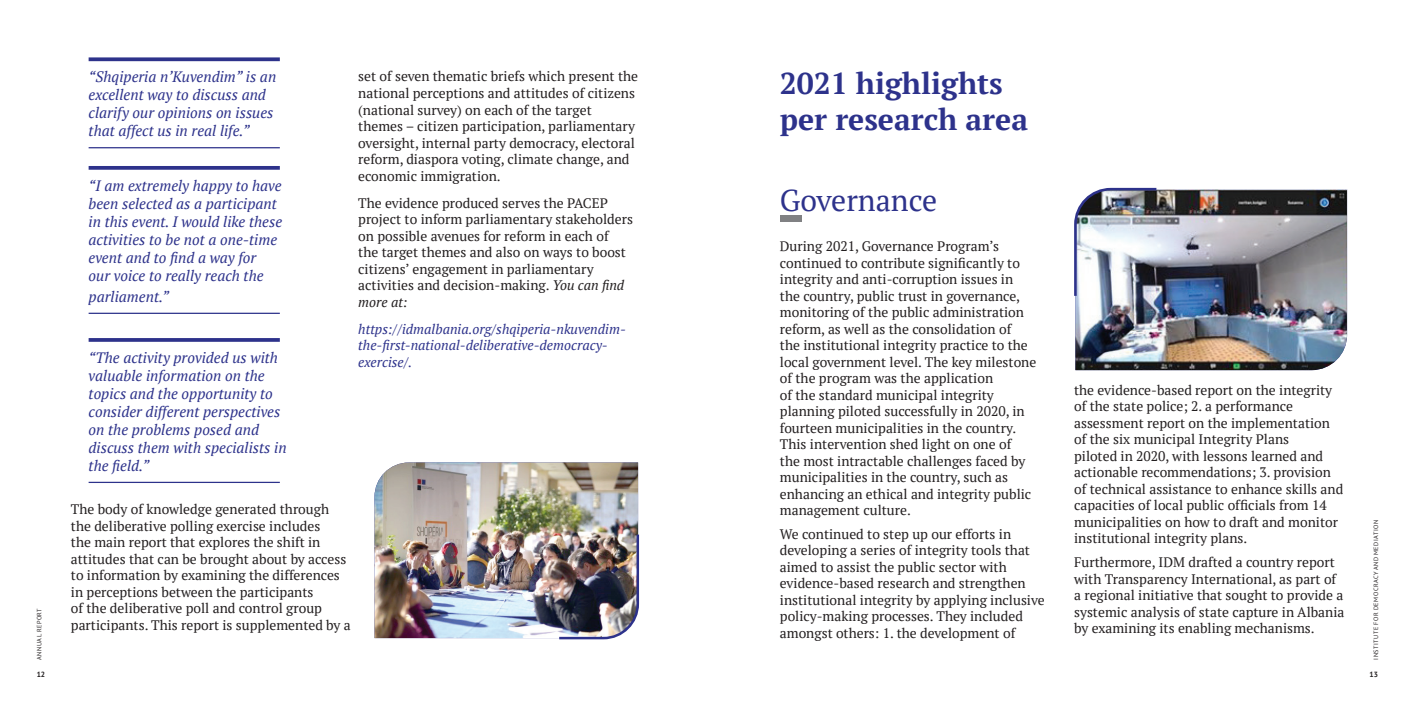
<style>
.page{position:relative;width:1418px;height:709px;background:#fff}
.page>*{position:absolute;margin:0;border:0;box-sizing:border-box;transform-origin:0 0}
.t1{font:700 30px/36px "PT Serif";color:#2d328b}
.t2{font:30px "PT Serif";color:#2d328b}
.t3{font:italic 15px/18px "PT Serif";color:#2d328b}
.t4{font:13.75px/16.5px "PT Serif";color:#231f20}
.t5{font:italic 13.75px/16.5px "PT Serif";color:#2d328b}
.t6{font:700 7.5px "PT Sans";color:#231f20}
.t7{font:6.25px "PT Sans";letter-spacing:.08em;color:#231f20}
.s1{font-style:italic}
</style>
<div class="page">
<img style="left:374px;top:462px;width:264px;height:176px">
<img style="left:1075px;top:189px;width:271px;height:181px">
<svg style="left:89px;top:57px;width:191px;height:4px"></svg>
<hr style="left:89px;top:147px;width:191px;height:1px;background:#2d328b">
<svg style="left:89px;top:166px;width:191px;height:4px"></svg>
<hr style="left:89px;top:313px;width:191px;height:1px;background:#2d328b">
<svg style="left:89px;top:338px;width:191px;height:4px"></svg>
<hr style="left:89px;top:482px;width:191px;height:1px;background:#2d328b">
<img style="left:556px;top:532px;width:84px;height:108px">
<img style="left:1074px;top:187px;width:84px;height:111px">
<div style="left:780px;top:215px;width:21px;height:7px;background:#808183"></div>
<p class="t7" style="left:35px;top:659px;width:53px;rotate:-90deg">ANNUAL REPORT</p>
<p class="t3" style="left:89px;top:68px;width:189px">“Shqiperia n’Kuvendim” is an excellent way to discuss and clarify our opinions on issues that affect us in real life.”</p>
<p class="t3" style="left:89px;top:177px;width:195px">“I am extremely happy to have been selected as a participant in this event. I would like these activities to be not a one-time event and to find a way for<br>our voice to really reach the</p>
<p class="t3" style="left:89px;top:288px;width:82px">parliament.”</p>
<p class="t3" style="left:89px;top:349px;width:199px">“The activity provided us with valuable information on the topics and the opportunity to consider different perspectives on the problems posed and discuss them with specialists in the field.”</p>
<p class="t4" style="left:71px;top:501px;width:281px">The body of knowledge generated through the deliberative polling exercise includes<br>the main report that explores the shift in attitudes that can be brought about by access to information by examining the differences in perceptions between the participants<br>of the deliberative poll and control group participants. This report is supplemented by a</p>
<p class="t4" style="left:358px;top:68px;width:281px">set of seven thematic briefs which present the national perceptions and attitudes of citizens (national survey) on each of the target themes – citizen participation, parliamentary oversight, internal party democracy, electoral reform, diaspora voting, climate change, and economic immigration.</p>
<p class="t4" style="left:358px;top:194px;width:276px">The evidence produced serves the PACEP project to inform parliamentary stakeholders on possible avenues for reform in each of<br>the target themes and also on ways to boost citizens’ engagement in parliamentary activities and decision-making. <span class="s1">You can find more at:</span></p>
<p class="t5" style="left:358px;top:321px;width:269px">https://idmalbania.org/shqiperia-nkuvendim&shy;the-first-national-deliberative-democracy&shy;exercise/.</p>
<h1 class="t1" style="left:780px;top:65px;width:250px">2021 highlights per research area</h1>
<h1 class="t2" style="left:780px;top:181px;width:159px">Governance</h1>
<p class="t4" style="left:780px;top:238px;width:258px">During 2021, Governance Program’s continued to contribute significantly to integrity and anti-corruption issues in the country, public trust in governance, monitoring of the public administration reform, as well as the consolidation of<br>the institutional integrity practice to the local government level. The key milestone of the program was the application<br>of the standard municipal integrity planning piloted successfully in 2020, in fourteen municipalities in the country.<br>This intervention shed light on one of<br>the most intractable challenges faced by municipalities in the country, such as enhancing an ethical and integrity public management culture.</p>
<p class="t4" style="left:780px;top:525px;width:266px">We continued to step up our efforts in developing a series of integrity tools that aimed to assist the public sector with evidence-based research and strengthen institutional integrity by applying inclusive policy-making processes. They included amongst others: 1. the development of</p>
<p class="t4" style="left:1074px;top:381px;width:271px">the evidence-based report on the integrity of the state police; 2. a performance assessment report on the implementation of the six municipal Integrity Plans<br>piloted in 2020, with lessons learned and actionable recommendations; 3. provision of technical assistance to enhance skills and capacities of local public officials from 14 municipalities on how to draft and monitor institutional integrity plans.</p>
<p class="t4" style="left:1074px;top:554px;width:272px">Furthermore, IDM drafted a country report with Transparency International, as part of a regional initiative that sought to provide a systemic analysis of state capture in Albania by examining its enabling mechanisms.</p>
<p class="t7" style="left:1371px;top:659px;width:141px;rotate:-90deg">INSTITUTE FOR DEMOCRACY AND MEDIATION</p>
<p class="t6" style="left:37px;top:669px;width:10px">12</p>
<p class="t6" style="left:1369px;top:669px;width:10px">13</p>
</div>
